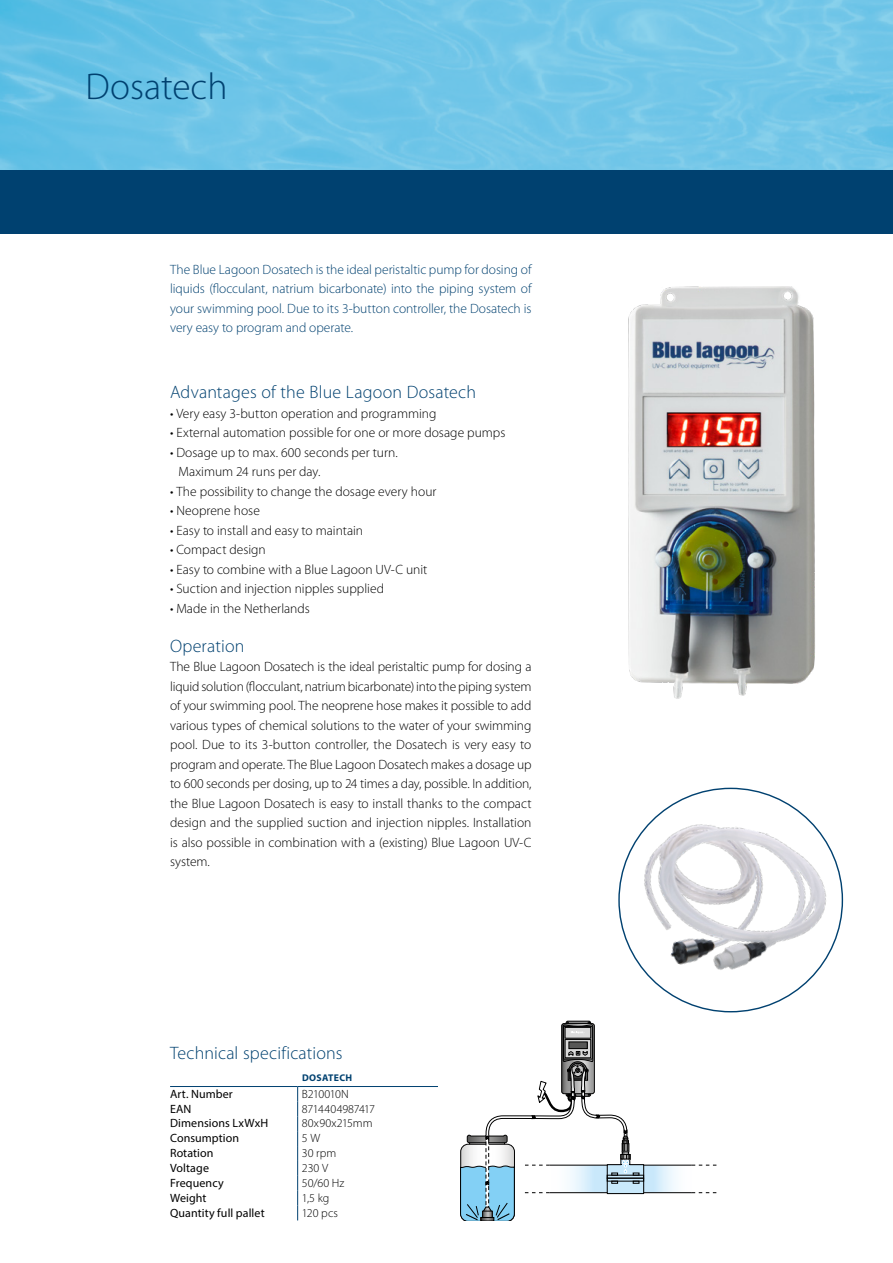
<style>
.page{position:relative;width:893px;height:1263px;background:#fff}
.page>*{position:absolute;margin:0;border:0;box-sizing:border-box;transform-origin:0 0}
.t1{font:300 37.5px "Myriad Pro";color:#004170}
.t2{font:300 18px "Myriad Pro";letter-spacing:.01em;color:#004170}
.t3{font:300 13.5px/19.5px "Myriad Pro";color:#000}
.t4{font:300 13.5px/19.5px "Myriad Pro";letter-spacing:-.005em;color:#004170;text-align:justify}
.t5{font:12px "Myriad Pro";letter-spacing:.01em;color:#000}
.t6{font:300 12px "Myriad Pro";color:#000}
.t7{font:300 12px "Myriad Pro";letter-spacing:-.025em;color:#000}
.t8{font:300 12px "Myriad Pro";letter-spacing:-.04em;color:#000}
.t9{font:700 9.75px "Myriad Pro";letter-spacing:.035em;color:#004170}
</style>
<div class="page">
<img style="left:0;top:0;width:893px;height:170px">
<div style="left:0;top:170px;width:893px;height:64px;background:#004170"></div>
<img style="left:620px;top:808px;width:224px;height:189px">
<div style="left:566px;top:1021px;width:25px;height:75px;border:1px solid #000;border-radius:2px"></div>
<svg style="left:460px;top:1022px;width:256px;height:198px"></svg>
<img style="left:628px;top:286px;width:187px;height:413px">
<hr style="left:170px;top:1086px;width:128px;height:1px;background:#004170">
<hr style="left:298px;top:1086px;width:140px;height:1px;background:#004170">
<svg style="left:297px;top:1087px;width:1px;height:133px"></svg>
<h1 class="t1" style="left:86px;top:66px;width:143px">Dosatech</h1>
<p class="t4" style="left:170px;top:260px;width:363px">The Blue Lagoon Dosatech is the ideal peristaltic pump for dosing of liquids (flocculant, natrium bicarbonate) into the piping system of your swimming pool. Due to its 3-button controller, the Dosatech is very easy to program and operate.</p>
<h2 class="t2" style="left:170px;top:382px;width:307px">Advantages of the Blue Lagoon Dosatech</h2>
<p class="t3" style="left:170px;top:404px;width:268px">• Very easy 3-button operation and programming</p>
<p class="t3" style="left:170px;top:423px;width:337px">• External automation possible for one or more dosage pumps</p>
<p class="t3" style="left:179px;top:443px;width:221px;text-indent:-9px">• Dosage up to max. 600 seconds per turn.<br>Maximum 24 runs per day.</p>
<p class="t3" style="left:170px;top:482px;width:268px">• The possibility to change the dosage every hour</p>
<p class="t3" style="left:170px;top:501px;width:91px">• Neoprene hose</p>
<p class="t3" style="left:170px;top:521px;width:195px">• Easy to install and easy to maintain</p>
<p class="t3" style="left:170px;top:540px;width:97px">• Compact design</p>
<p class="t3" style="left:170px;top:560px;width:259px">• Easy to combine with a Blue Lagoon UV-C unit</p>
<p class="t3" style="left:170px;top:579px;width:216px">• Suction and injection nipples supplied</p>
<p class="t3" style="left:170px;top:599px;width:141px">• Made in the Netherlands</p>
<h2 class="t2" style="left:170px;top:636px;width:76px">Operation</h2>
<p class="t3" style="left:170px;top:657px;width:363px;text-align:justify">The Blue Lagoon Dosatech is the ideal peristaltic pump for dosing a liquid solution (flocculant, natrium bicarbonate) into the piping system of your swimming pool. The neoprene hose makes it possible to add various types of chemical solutions to the water of your swimming pool. Due to its 3-button controller, the Dosatech is very easy to program and operate. The Blue Lagoon Dosatech makes a dosage up to 600 seconds per dosing, up to 24 times a day, possible. In addition, the Blue Lagoon Dosatech is easy to install thanks to the compact design and the supplied suction and injection nipples. Installation is also possible in combination with a (existing) Blue Lagoon UV-C system.</p>
<h2 class="t2" style="left:170px;top:1043px;width:174px">Technical specifications</h2>
<p class="t9" style="left:302px;top:1071px;width:52px">DOSATECH</p>
<p class="t5" style="left:170px;top:1086px;width:64px">Art. Number</p>
<p class="t8" style="left:302px;top:1087px;width:48px">B210010N</p>
<p class="t5" style="left:170px;top:1101px;width:23px">EAN</p>
<p class="t7" style="left:302px;top:1102px;width:75px">8714404987417</p>
<p class="t5" style="left:170px;top:1116px;width:100px">Dimensions LxWxH</p>
<p class="t6" style="left:302px;top:1117px;width:72px">80x90x215mm</p>
<p class="t5" style="left:170px;top:1131px;width:71px">Consumption</p>
<p class="t6" style="left:302px;top:1132px;width:20px">5 W</p>
<p class="t5" style="left:170px;top:1146px;width:45px">Rotation</p>
<p class="t6" style="left:302px;top:1146px;width:36px">30 rpm</p>
<p class="t5" style="left:170px;top:1160px;width:40px">Voltage</p>
<p class="t6" style="left:302px;top:1161px;width:28px">230 V</p>
<p class="t5" style="left:170px;top:1175px;width:55px">Frequency</p>
<p class="t6" style="left:302px;top:1176px;width:44px">50/60 Hz</p>
<p class="t5" style="left:170px;top:1190px;width:38px">Weight</p>
<p class="t6" style="left:302px;top:1191px;width:29px">1,5 kg</p>
<p class="t5" style="left:170px;top:1205px;width:96px">Quantity full pallet</p>
<p class="t6" style="left:302px;top:1206px;width:38px">120 pcs</p>
</div>
